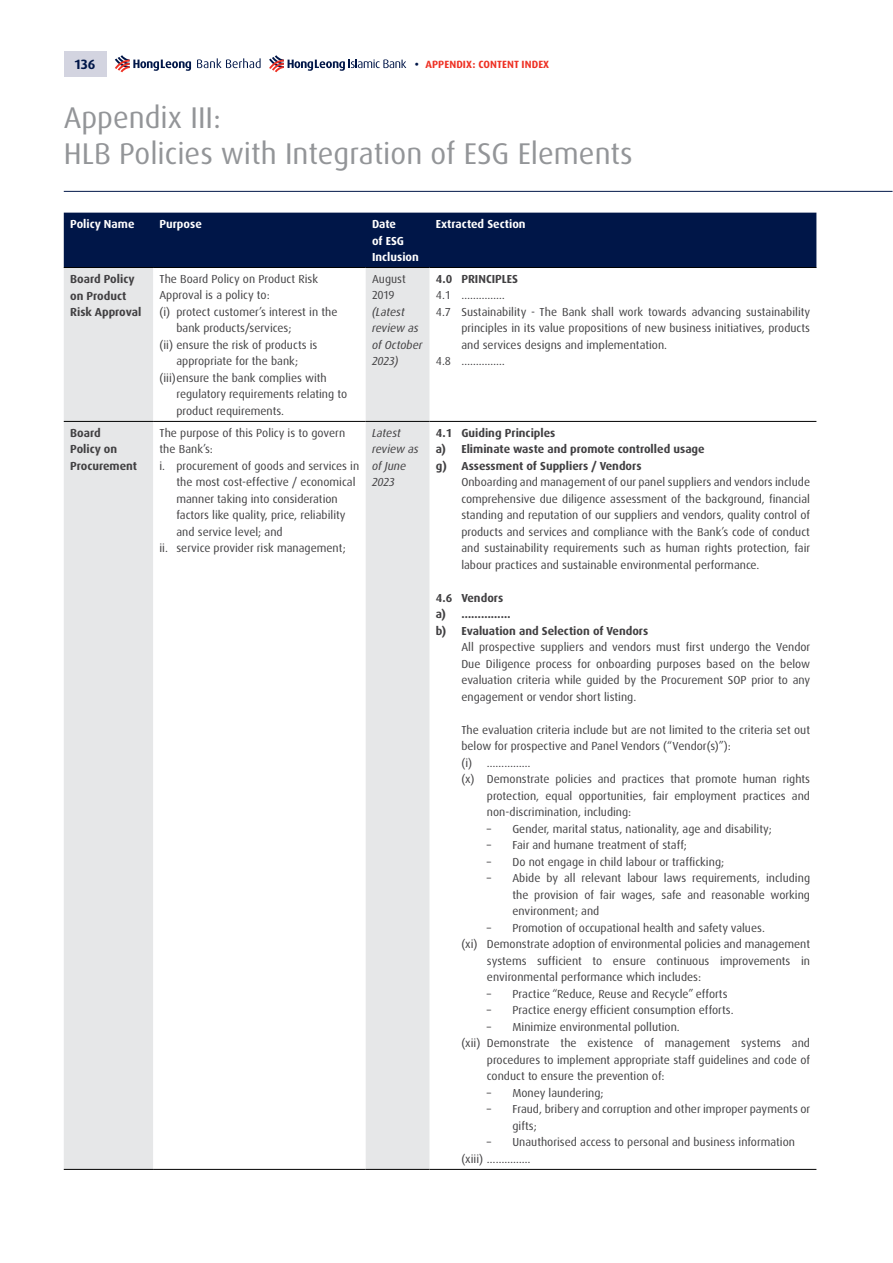
<style>
.page{position:relative;width:893px;height:1263px;background:#fff}
.page>*{position:absolute;margin:0;border:0;box-sizing:border-box;transform-origin:0 0}
.t1{font:30px/36px "Dax OT";color:#939598}
.t2{font:700 13.5px "Dax OT";color:#001648}
.t3{font:11.7px/16.5px "Dax OT";color:#414042}
.t4{font:700 11.7px/16.5px "Dax OT";color:#414042}
.t5{font:italic 11.7px/16.5px "Dax OT";color:#414042}
.t6{font:700 11.7px/16.5px "Dax OT";color:#fff}
.t7{font:700 10.5px "Dax OT";letter-spacing:.01em;color:#ee3124}
.s1{color:#001648}
</style>
<div class="page">
<div style="left:64px;top:51px;width:42px;height:26px;background:#d3d4e0"></div>
<svg style="left:197px;top:58px;width:64px;height:10px"></svg>
<svg style="left:115px;top:55px;width:76px;height:17px"></svg>
<svg style="left:269px;top:55px;width:137px;height:17px"></svg>
<hr style="left:64px;top:191px;width:828px;height:1px;background:#001648">
<div style="left:64px;top:213px;width:752px;height:54px;background:#001648"></div>
<svg style="left:64px;top:268px;width:365px;height:901px"></svg>
<hr style="left:64px;top:1169px;width:89px;height:1px;background:#000">
<hr style="left:153px;top:1169px;width:213px;height:1px;background:#000">
<hr style="left:366px;top:1169px;width:63px;height:1px;background:#000">
<hr style="left:429px;top:1169px;width:387px;height:1px;background:#000">
<hr style="left:64px;top:267px;width:89px;height:1px;background:#000">
<hr style="left:153px;top:267px;width:213px;height:1px;background:#000">
<hr style="left:366px;top:267px;width:63px;height:1px;background:#000">
<hr style="left:429px;top:267px;width:387px;height:1px;background:#000">
<hr style="left:64px;top:421px;width:89px;height:1px;background:#000">
<hr style="left:153px;top:421px;width:213px;height:1px;background:#000">
<hr style="left:366px;top:421px;width:63px;height:1px;background:#000">
<hr style="left:429px;top:421px;width:387px;height:1px;background:#000">
<p class="t2" style="left:75px;top:56px;width:22px">136</p>
<p class="t7" style="left:415px;top:58px;width:136px"><span class="s1">•</span> APPENDIX: CONTENT INDEX</p>
<h1 class="t1" style="left:64px;top:100px;width:570px">Appendix III:<br>HLB Policies with Integration of ESG Elements</h1>
<p class="t6" style="left:70px;top:216px;width:66px">Policy Name</p>
<p class="t6" style="left:159px;top:216px;width:44px">Purpose</p>
<p class="t6" style="left:372px;top:216px;width:48px">Date<br>of ESG<br>Inclusion</p>
<p class="t6" style="left:436px;top:216px;width:91px">Extracted Section</p>
<p class="t4" style="left:70px;top:271px;width:73px">Board Policy on Product<br>Risk Approval</p>
<p class="t3" style="left:159px;top:271px;width:160px">The Board Policy on Product Risk</p>
<p class="t4" style="left:436px;top:271px;width:84px">4.0 PRINCIPLES</p>
<p class="t3" style="left:436px;top:287px;width:71px">4.1 ……………</p>
<p class="t3" style="left:436px;top:304px;width:376px">4.7 Sustainability - The Bank shall work towards advancing sustainability</p>
<p class="t3" style="left:461px;top:320px;width:350px">principles in its value propositions of new business initiatives, products</p>
<p class="t3" style="left:461px;top:337px;width:207px">and services designs and implementation.</p>
<p class="t3" style="left:436px;top:353px;width:71px">4.8 ……………</p>
<p class="t3" style="left:372px;top:271px;width:35px">August<br>2019</p>
<p class="t5" style="left:372px;top:304px;width:52px">(Latest review as of October<br>2023)</p>
<p class="t3" style="left:159px;top:287px;width:112px">Approval is a policy to:</p>
<p class="t3" style="left:159px;top:304px;width:180px">(i) protect customer’s interest in the</p>
<p class="t3" style="left:176px;top:320px;width:117px">bank products/services;</p>
<p class="t3" style="left:159px;top:337px;width:159px">(ii) ensure the risk of products is</p>
<p class="t3" style="left:176px;top:353px;width:123px">appropriate for the bank;</p>
<p class="t3" style="left:159px;top:370px;width:169px">(iii)ensure the bank complies with</p>
<p class="t3" style="left:176px;top:386px;width:172px">regulatory requirements relating to</p>
<p class="t3" style="left:176px;top:403px;width:109px">product requirements.</p>
<p class="t4" style="left:70px;top:425px;width:68px">Board<br>Policy on<br>Procurement</p>
<p class="t3" style="left:159px;top:425px;width:187px">The purpose of this Policy is to govern</p>
<p class="t3" style="left:159px;top:441px;width:55px">the Bank’s:</p>
<p class="t3" style="left:159px;top:458px;width:201px">i. procurement of goods and services in</p>
<p class="t3" style="left:176px;top:474px;width:181px">the most cost-effective / economical</p>
<p class="t3" style="left:176px;top:491px;width:163px">manner taking into consideration</p>
<p class="t3" style="left:176px;top:507px;width:171px">factors like quality, price, reliability</p>
<p class="t3" style="left:176px;top:524px;width:108px">and service level; and</p>
<p class="t3" style="left:159px;top:540px;width:188px">ii. service provider risk management;</p>
<p class="t5" style="left:372px;top:425px;width:48px">Latest review as of June<br>2023</p>
<p class="t4" style="left:436px;top:425px;width:270px">4.1 Guiding Principles<br>a) Eliminate waste and promote controlled usage g) Assessment of Suppliers / Vendors</p>
<p class="t3" style="left:461px;top:474px;width:350px;text-align:justify">Onboarding and management of our panel suppliers and vendors include comprehensive due diligence assessment of the background, financial standing and reputation of our suppliers and vendors, quality control of products and services and compliance with the Bank’s code of conduct and sustainability requirements such as human rights protection, fair labour practices and sustainable environmental performance.</p>
<p class="t4" style="left:436px;top:589px;width:214px">4.6 Vendors<br>a) ……………<br>b) Evaluation and Selection of Vendors</p>
<p class="t3" style="left:461px;top:639px;width:350px;text-align:justify">All prospective suppliers and vendors must first undergo the Vendor Due Diligence process for onboarding purposes based on the below evaluation criteria while guided by the Procurement SOP prior to any engagement or vendor short listing.</p>
<p class="t3" style="left:461px;top:721px;width:350px">The evaluation criteria include but are not limited to the criteria set out</p>
<p class="t3" style="left:461px;top:738px;width:271px">below for prospective and Panel Vendors (“Vendor(s)”):</p>
<p class="t3" style="left:461px;top:754px;width:71px">(i) ……………</p>
<p class="t3" style="left:461px;top:771px;width:350px">(x) Demonstrate policies and practices that promote human rights</p>
<p class="t3" style="left:487px;top:787px;width:325px">protection, equal opportunities, fair employment practices and</p>
<p class="t3" style="left:487px;top:804px;width:146px">non-discrimination, including:</p>
<p class="t3" style="left:487px;top:820px;width:287px">– Gender, marital status, nationality, age and disability;</p>
<p class="t3" style="left:487px;top:837px;width:202px">– Fair and humane treatment of staff;</p>
<p class="t3" style="left:487px;top:853px;width:239px">– Do not engage in child labour or trafficking;</p>
<p class="t3" style="left:512px;top:870px;width:299px;text-align:justify;text-indent:-26px">– Abide by all relevant labour laws requirements, including the provision of fair wages, safe and reasonable working environment; and</p>
<p class="t3" style="left:487px;top:919px;width:279px">– Promotion of occupational health and safety values.</p>
<p class="t3" style="left:461px;top:936px;width:350px">(xi) Demonstrate adoption of environmental policies and management</p>
<p class="t3" style="left:487px;top:952px;width:325px">systems sufficient to ensure continuous improvements in</p>
<p class="t3" style="left:487px;top:969px;width:216px">environmental performance which includes:</p>
<p class="t3" style="left:487px;top:985px;width:242px">– Practice “Reduce, Reuse and Recycle” efforts</p>
<p class="t3" style="left:487px;top:1002px;width:248px">– Practice energy efficient consumption efforts.</p>
<p class="t3" style="left:487px;top:1018px;width:194px">– Minimize environmental pollution.</p>
<p class="t3" style="left:461px;top:1035px;width:350px">(xii) Demonstrate the existence of management systems and</p>
<p class="t3" style="left:487px;top:1051px;width:325px">procedures to implement appropriate staff guidelines and code of</p>
<p class="t3" style="left:487px;top:1068px;width:179px">conduct to ensure the prevention of:</p>
<p class="t3" style="left:487px;top:1084px;width:118px">– Money laundering;</p>
<p class="t3" style="left:512px;top:1101px;width:299px;text-indent:-26px">– Fraud, bribery and corruption and other improper payments or gifts;</p>
<p class="t3" style="left:461px;top:1134px;width:335px;text-indent:26px">– Unauthorised access to personal and business information (xiii) ……………</p>
</div>
